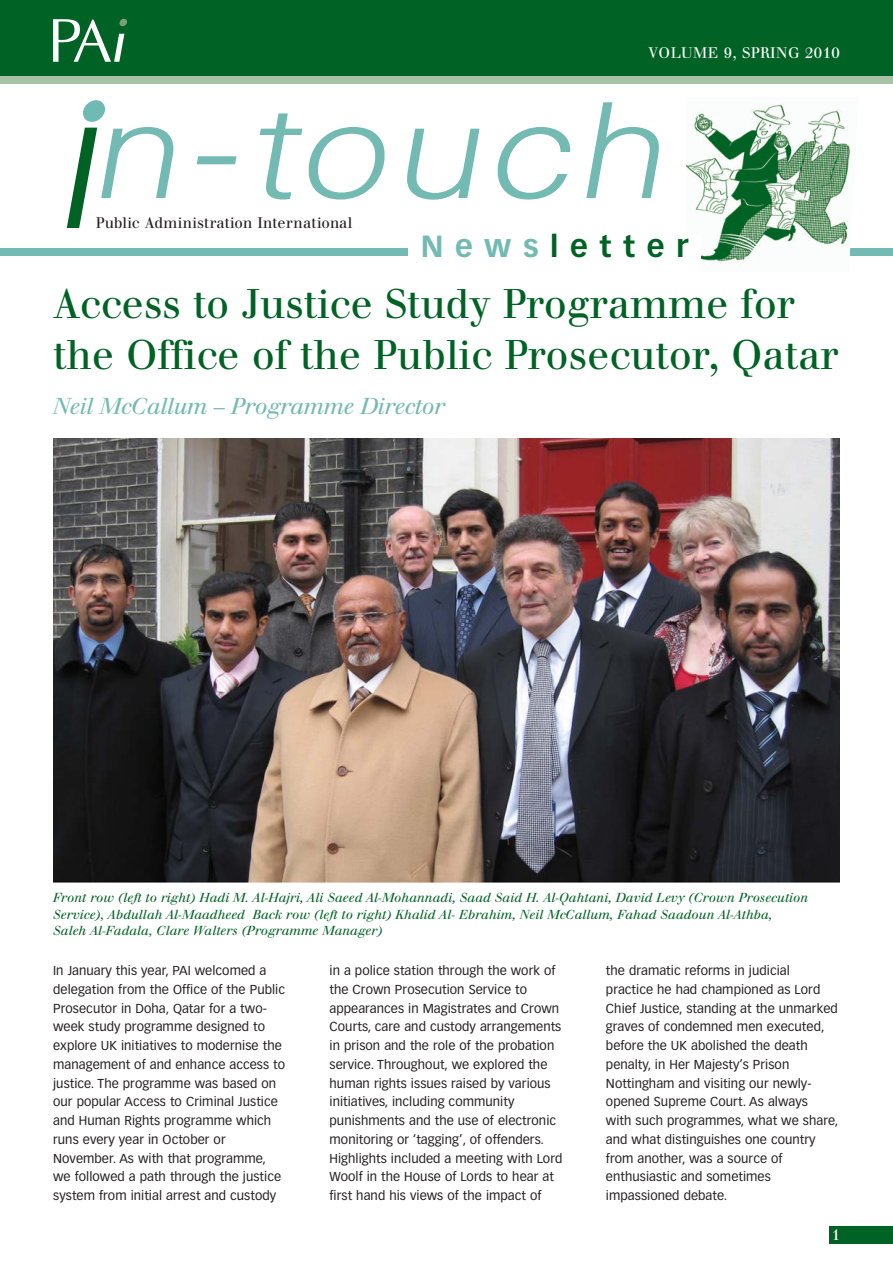
<style>
.page{position:relative;width:893px;height:1263px;background:#fff}
.page>*{position:absolute;margin:0;border:0;box-sizing:border-box;transform-origin:0 0}
.t1{font:italic 300 127.35px "Unica SH";color:#73bab2;scale:1.2 1}
.t2{font:40.5px/51px "Walbaum";letter-spacing:-.005em;color:#006224}
.t3{font:700 30px "Vectora LH";letter-spacing:.385em;color:#006224}
.t4{font:italic 22.5px "Walbaum";letter-spacing:-.015em;color:#73bab2}
.t5{font:15px "Walbaum";letter-spacing:.015em;color:#231f20}
.t6{font:15px "Walbaum";letter-spacing:.03em;color:#fff}
.t7{font:12.75px/18.8px "Vectora LH";letter-spacing:.005em;color:#231f20}
.t8{font:italic 12.75px/16.5px "Walbaum";color:#006224}
.s1{color:#73bab2}
</style>
<div class="page">
<div style="left:0;top:248px;width:893px;height:8px;background:#73bab2"></div>
<img style="left:687px;top:104px;width:164px;height:161px">
<div style="left:0;top:0;width:893px;height:77px;background:#006224"></div>
<div style="left:0;top:77px;width:893px;height:7px;background:#a7c2a7"></div>
<svg style="left:67px;top:128px;width:30px;height:100px"></svg>
<svg style="left:83px;top:100px;width:22px;height:22px"></svg>
<img style="left:53px;top:438px;width:787px;height:444px">
<div style="left:408px;top:234px;width:293px;height:37px;background:#fff"></div>
<div style="left:829px;top:1227px;width:64px;height:17px;background:#006224"></div>
<svg style="left:53px;top:19px;width:71px;height:43px"></svg>
<div style="left:119px;top:19px;width:8px;height:7px;background:#77a178;border-radius:4px"></div>
<p class="t6" style="left:648px;top:48px;width:193px">VOLUME 9, SPRING 2010</p>
<h1 class="t1" style="left:95px;top:102px;width:488px">n-touch</h1>
<p class="t5" style="left:96px;top:217px;width:258px">Public Administration International</p>
<h3 class="t3" style="left:421px;top:234px;width:269px"><span class="s1">News</span>letter</h3>
<h2 class="t2" style="left:53px;top:283px;width:787px">Access to Justice Study Programme for the Office of the Public Prosecutor, Qatar</h2>
<h3 class="t4" style="left:53px;top:398px;width:393px">Neil McCallum – Programme Director</h3>
<p class="t8" style="left:53px;top:891px;width:757px">Front row (left to right) Hadi M. Al-Hajri, Ali Saeed Al-Mohannadi, Saad Said H. Al-Qahtani, David Levy (Crown Prosecution<br>Service), Abdullah Al-Maadheed Back row (left to right) Khalid Al- Ebrahim, Neil McCallum, Fahad Saadoun Al-Athba,<br>Saleh Al-Fadala, Clare Walters (Programme Manager)</p>
<p class="t7" style="left:53px;top:962px;width:234px">In January this year, PAI welcomed a delegation from the Office of the Public Prosecutor in Doha, Qatar for a two&shy;week study programme designed to explore UK initiatives to modernise the management of and enhance access to justice. The programme was based on our popular Access to Criminal Justice and Human Rights programme which runs every year in October or November. As with that programme, we followed a path through the justice system from initial arrest and custody</p>
<p class="t7" style="left:330px;top:962px;width:234px">in a police station through the work of the Crown Prosecution Service to appearances in Magistrates and Crown Courts, care and custody arrangements in prison and the role of the probation service. Throughout, we explored the human rights issues raised by various initiatives, including community punishments and the use of electronic monitoring or ‘tagging’, of offenders.<br>Highlights included a meeting with Lord Woolf in the House of Lords to hear at first hand his views of the impact of</p>
<p class="t7" style="left:606px;top:962px;width:234px">the dramatic reforms in judicial practice he had championed as Lord<br>Chief Justice, standing at the unmarked graves of condemned men executed, before the UK abolished the death penalty, in Her Majesty’s Prison<br>Nottingham and visiting our newly&shy;opened Supreme Court. As always<br>with such programmes, what we share, and what distinguishes one country from another, was a source of enthusiastic and sometimes impassioned debate.</p>
<p class="t6" style="left:832px;top:1229px;width:10px">1</p>
</div>
